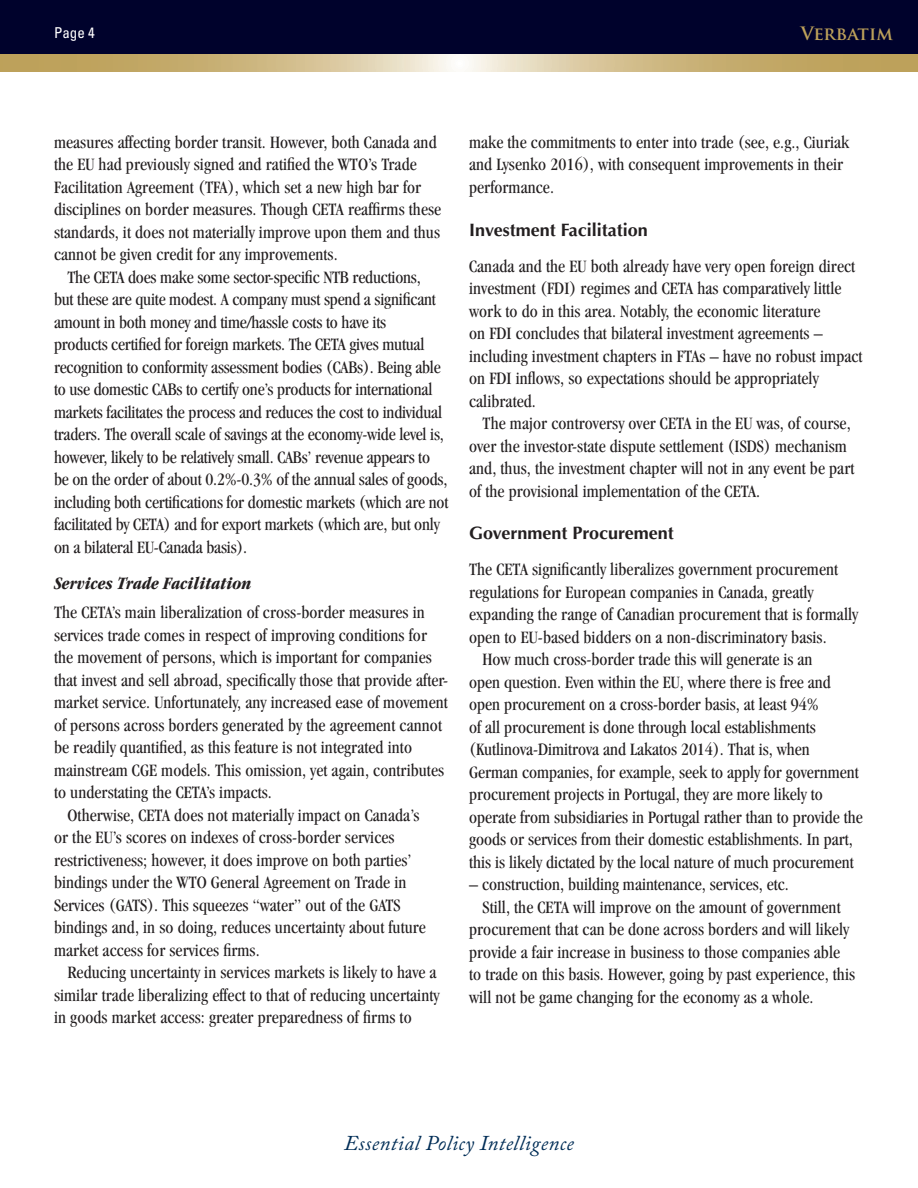
<style>
.page{position:relative;width:918px;height:1188px;background:#fff}
.page>*{position:absolute;margin:0;border:0;box-sizing:border-box;transform-origin:0 0}
.t1{font:italic 21px "Adobe Caslon Pro";letter-spacing:.02em;color:#002d56}
.t2{font:condensed 18px/22.5px "Garamond";letter-spacing:.005em;color:#231f20}
.t3{font:700 18px "Optima";color:#231f20}
.t4{font:italic 700 condensed 18px "Garamond";color:#231f20}
.t5{font:700 18px "Trajan Pro";color:#bda15a}
.t6{font:condensed 15px "Univers";color:#fff}
</style>
<div class="page">
<div style="left:0;top:0;width:918px;height:54px;background:#00022c"></div>
<svg style="left:1px;top:54px;width:917px;height:18px;background:#d0bb88"></svg>
<p class="t6" style="left:54px;top:23px;width:42px">Page 4</p>
<p class="t5" style="left:801px;top:22px;width:94px">Verbatim</p>
<p class="t2" style="left:54px;top:131px;width:389px">measures affecting border transit. However, both Canada and the EU had previously signed and ratified the WTO’s Trade Facilitation Agreement (TFA), which set a new high bar for disciplines on border measures. Though CETA reaffirms these standards, it does not materially improve upon them and thus cannot be given credit for any improvements.</p>
<p class="t2" style="left:54px;top:266px;width:396px;text-indent:14px">The CETA does make some sector-specific NTB reductions,<br>but these are quite modest. A company must spend a significant amount in both money and time/hassle costs to have its<br>products certified for foreign markets. The CETA gives mutual recognition to conformity assessment bodies (CABs). Being able to use domestic CABs to certify one’s products for international markets facilitates the process and reduces the cost to individual traders. The overall scale of savings at the economy-wide level is, however, likely to be relatively small. CABs’ revenue appears to be on the order of about 0.2%-0.3% of the annual sales of goods, including both certifications for domestic markets (which are not facilitated by CETA) and for export markets (which are, but only on a bilateral EU-Canada basis).</p>
<p class="t4" style="left:54px;top:573px;width:199px">Services Trade Facilitation</p>
<p class="t2" style="left:54px;top:601px;width:372px">The CETA’s main liberalization of cross-border measures in</p>
<p class="t2" style="left:54px;top:624px;width:374px">services trade comes in respect of improving conditions for</p>
<p class="t2" style="left:54px;top:646px;width:379px">the movement of persons, which is important for companies</p>
<p class="t2" style="left:54px;top:669px;width:396px">that invest and sell abroad, specifically those that provide after-</p>
<p class="t2" style="left:54px;top:691px;width:395px">market service. Unfortunately, any increased ease of movement</p>
<p class="t2" style="left:54px;top:714px;width:390px">of persons across borders generated by the agreement cannot</p>
<p class="t2" style="left:54px;top:736px;width:360px">be readily quantified, as this feature is not integrated into</p>
<p class="t2" style="left:54px;top:759px;width:392px">mainstream CGE models. This omission, yet again, contributes</p>
<p class="t2" style="left:54px;top:781px;width:219px">to understating the CETA’s impacts.</p>
<p class="t2" style="left:68px;top:804px;width:353px">Otherwise, CETA does not materially impact on Canada’s</p>
<p class="t2" style="left:54px;top:826px;width:342px">or the EU’s scores on indexes of cross-border services</p>
<p class="t2" style="left:54px;top:849px;width:359px">restrictiveness; however, it does improve on both parties’</p>
<p class="t2" style="left:54px;top:871px;width:354px">bindings under the WTO General Agreement on Trade in</p>
<p class="t2" style="left:54px;top:894px;width:348px">Services (GATS). This squeezes “water” out of the GATS</p>
<p class="t2" style="left:54px;top:916px;width:373px">bindings and, in so doing, reduces uncertainty about future</p>
<p class="t2" style="left:54px;top:939px;width:207px">market access for services firms.</p>
<p class="t2" style="left:68px;top:961px;width:371px">Reducing uncertainty in services markets is likely to have a</p>
<p class="t2" style="left:54px;top:984px;width:387px">similar trade liberalizing effect to that of reducing uncertainty</p>
<p class="t2" style="left:54px;top:1006px;width:359px">in goods market access: greater preparedness of firms to</p>
<p class="t2" style="left:469px;top:131px;width:382px">make the commitments to enter into trade (see, e.g., Ciuriak and Lysenko 2016), with consequent improvements in their performance.</p>
<p class="t3" style="left:469px;top:219px;width:180px">Investment Facilitation</p>
<p class="t2" style="left:469px;top:255px;width:395px">Canada and the EU both already have very open foreign direct investment (FDI) regimes and CETA has comparatively little work to do in this area. Notably, the economic literature<br>on FDI concludes that bilateral investment agreements – including investment chapters in FTAs – have no robust impact on FDI inflows, so expectations should be appropriately calibrated.</p>
<p class="t2" style="left:469px;top:412px;width:387px;text-indent:14px">The major controversy over CETA in the EU was, of course, over the investor-state dispute settlement (ISDS) mechanism and, thus, the investment chapter will not in any event be part of the provisional implementation of the CETA.</p>
<p class="t3" style="left:469px;top:523px;width:206px">Government Procurement</p>
<p class="t2" style="left:469px;top:558px;width:371px">The CETA significantly liberalizes government procurement</p>
<p class="t2" style="left:469px;top:581px;width:346px">regulations for European companies in Canada, greatly</p>
<p class="t2" style="left:469px;top:603px;width:391px">expanding the range of Canadian procurement that is formally</p>
<p class="t2" style="left:469px;top:626px;width:359px">open to EU-based bidders on a non-discriminatory basis.</p>
<p class="t2" style="left:483px;top:648px;width:331px">How much cross-border trade this will generate is an</p>
<p class="t2" style="left:469px;top:671px;width:363px">open question. Even within the EU, where there is free and</p>
<p class="t2" style="left:469px;top:693px;width:351px">open procurement on a cross-border basis, at least 94%</p>
<p class="t2" style="left:469px;top:716px;width:348px">of all procurement is done through local establishments</p>
<p class="t2" style="left:469px;top:738px;width:342px">(Kutlinova-Dimitrova and Lakatos 2014). That is, when</p>
<p class="t2" style="left:469px;top:761px;width:391px">German companies, for example, seek to apply for government</p>
<p class="t2" style="left:469px;top:783px;width:355px">procurement projects in Portugal, they are more likely to</p>
<p class="t2" style="left:469px;top:806px;width:395px">operate from subsidiaries in Portugal rather than to provide the</p>
<p class="t2" style="left:469px;top:828px;width:385px">goods or services from their domestic establishments. In part,</p>
<p class="t2" style="left:469px;top:851px;width:386px">this is likely dictated by the local nature of much procurement</p>
<p class="t2" style="left:469px;top:873px;width:321px">– construction, building maintenance, services, etc.</p>
<p class="t2" style="left:483px;top:896px;width:360px">Still, the CETA will improve on the amount of government</p>
<p class="t2" style="left:469px;top:918px;width:381px">procurement that can be done across borders and will likely</p>
<p class="t2" style="left:469px;top:941px;width:372px">provide a fair increase in business to those companies able</p>
<p class="t2" style="left:469px;top:963px;width:388px">to trade on this basis. However, going by past experience, this</p>
<p class="t2" style="left:469px;top:986px;width:346px">will not be game changing for the economy as a whole.</p>
<p class="t1" style="left:344px;top:1131px;width:231px">Essential Policy Intelligence</p>
</div>
